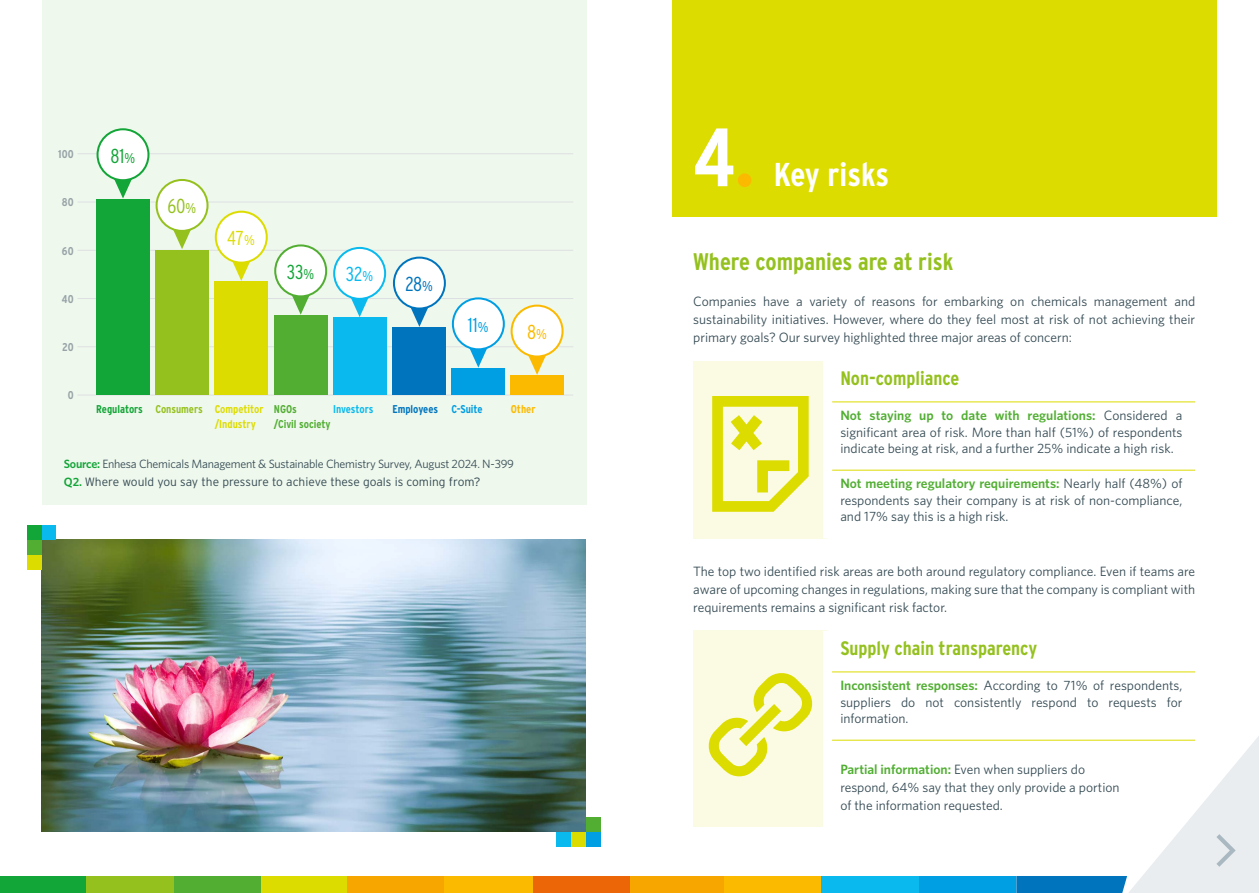
<style>
.page{position:relative;width:1259px;height:893px;background:#fff}
.page>*{position:absolute;margin:0;border:0;box-sizing:border-box;transform-origin:0 0}
.t1{font:700 82.5px "Interstate Condensed";color:#fff}
.t2{font:700 33px "Interstate Condensed";letter-spacing:-.005em;color:#fff}
.t3{font:700 24px "Interstate Condensed";color:#95c11f}
.t4{font:300 20.1px "Interstate Condensed";color:#12a537}
.t5{font:300 20.1px "Interstate Condensed";color:#95c11e}
.t6{font:300 20.1px "Interstate Condensed";color:#dddc00}
.t7{font:300 20.1px "Interstate Condensed";color:#0abaee}
.t8{font:300 20.1px "Interstate Condensed";color:#0075be}
.t9{font:300 20.1px "Interstate Condensed";color:#009ee3}
.t10{font:300 20.1px "Interstate Condensed";color:#fbba00}
.t11{font:700 19.5px "Interstate Condensed";color:#95c11f}
.t12{font:13.5px/18px "Whitney";color:#354b54;text-align:justify}
.t13{font:12px "Whitney";letter-spacing:-.02em;color:#354b54}
.t14{font:300 12px "Interstate";color:#354b54}
.t15{font:700 11.25px/14.9px "Interstate Condensed";color:#dddc00}
.t16{font:700 11.25px/14.9px "Interstate Condensed";color:#51ae32}
.t17{font:700 11.25px "Interstate Condensed";color:#0075be}
.t18{font:700 11.25px "Interstate Condensed";color:#98a3a8}
.t19{font:700 11.25px "Interstate Condensed";letter-spacing:-.01em;color:#0abaee}
.t20{font:700 11.25px "Interstate Condensed";color:#fbba00}
.s1{font-size:14.1px}
.s2{color:#12a537}
.s3{color:#95c11e}
.s4{color:#009ee3}
.s5{font-weight:600;color:#12a537}
.s6{font-family:"Whitney";font-weight:600;color:#12a537}
.s7{color:#fbba00}
.s8{font-weight:600;color:#51ae32}
</style>
<div class="page">
<div style="left:918px;top:876px;width:98px;height:17px;background:#009ee3"></div>
<div style="left:723px;top:876px;width:98px;height:17px;background:#fbba00"></div>
<div style="left:629px;top:876px;width:95px;height:17px;background:#f7a600"></div>
<div style="left:821px;top:876px;width:98px;height:17px;background:#0abaee"></div>
<svg style="left:1016px;top:736px;width:243px;height:157px"></svg>
<div style="left:0;top:876px;width:87px;height:17px;background:#12a537"></div>
<div style="left:442px;top:876px;width:92px;height:17px;background:#fbba00"></div>
<div style="left:174px;top:876px;width:87px;height:17px;background:#51ae32"></div>
<div style="left:533px;top:876px;width:96px;height:17px;background:#ec6607"></div>
<div style="left:87px;top:876px;width:87px;height:17px;background:#95c11f"></div>
<div style="left:261px;top:876px;width:87px;height:17px;background:#dddc00"></div>
<div style="left:348px;top:876px;width:96px;height:17px;background:#f7a600"></div>
<div style="left:43px;top:0;width:544px;height:505px;background:#eff8ed"></div>
<div style="left:672px;top:0;width:544px;height:216px;background:#dddc00"></div>
<hr style="left:77px;top:395px;width:496px;height:1px;background:#dde0e2">
<hr style="left:77px;top:347px;width:496px;height:1px;background:#dde0e2">
<hr style="left:77px;top:298px;width:496px;height:1px;background:#dde0e2">
<hr style="left:77px;top:250px;width:496px;height:1px;background:#dde0e2">
<hr style="left:77px;top:202px;width:496px;height:1px;background:#dde0e2">
<hr style="left:77px;top:154px;width:496px;height:1px;background:#dde0e2">
<div style="left:511px;top:376px;width:53px;height:19px;background:#fbba00"></div>
<div style="left:451px;top:368px;width:54px;height:27px;background:#009ee3"></div>
<div style="left:392px;top:327px;width:54px;height:68px;background:#0075be"></div>
<div style="left:333px;top:318px;width:53px;height:77px;background:#0abaee"></div>
<div style="left:274px;top:315px;width:53px;height:80px;background:#51ae32"></div>
<div style="left:215px;top:282px;width:53px;height:113px;background:#dddc00"></div>
<div style="left:155px;top:250px;width:54px;height:145px;background:#95c11e"></div>
<div style="left:96px;top:200px;width:54px;height:195px;background:#12a537"></div>
<svg style="left:96px;top:128px;width:53px;height:71px"></svg>
<svg style="left:156px;top:179px;width:52px;height:70px"></svg>
<svg style="left:215px;top:211px;width:53px;height:70px"></svg>
<svg style="left:274px;top:244px;width:53px;height:71px"></svg>
<svg style="left:333px;top:247px;width:53px;height:70px"></svg>
<svg style="left:393px;top:257px;width:53px;height:70px"></svg>
<svg style="left:452px;top:297px;width:111px;height:78px"></svg>
<div style="left:693px;top:361px;width:134px;height:177px;background:#fbfbe3"></div>
<hr style="left:832px;top:401px;width:363px;height:1px;background:#dddc00">
<hr style="left:832px;top:470px;width:363px;height:1px;background:#dddc00">
<div style="left:823px;top:361px;width:9px;height:41px;background:#fff"></div>
<div style="left:823px;top:402px;width:9px;height:68px;background:#fff"></div>
<div style="left:823px;top:470px;width:9px;height:68px;background:#fff"></div>
<svg style="left:712px;top:396px;width:96px;height:116px"></svg>
<div style="left:693px;top:631px;width:134px;height:196px;background:#fbfbe3"></div>
<div style="left:823px;top:631px;width:9px;height:41px;background:#fff"></div>
<div style="left:823px;top:672px;width:9px;height:68px;background:#fff"></div>
<div style="left:823px;top:740px;width:9px;height:87px;background:#fff"></div>
<hr style="left:832px;top:671px;width:363px;height:1px;background:#dddc00">
<hr style="left:832px;top:740px;width:363px;height:1px;background:#dddc00">
<svg style="left:708px;top:673px;width:105px;height:103px"></svg>
<img style="left:41px;top:540px;width:545px;height:292px">
<div style="left:27px;top:540px;width:14px;height:15px;background:#51ae32"></div>
<div style="left:27px;top:555px;width:14px;height:15px;background:#dddc00"></div>
<div style="left:41px;top:525px;width:15px;height:15px;background:#0abaee"></div>
<div style="left:27px;top:525px;width:14px;height:15px;background:#12a537"></div>
<div style="left:556px;top:832px;width:15px;height:15px;background:#0abaee"></div>
<div style="left:586px;top:817px;width:15px;height:15px;background:#51ae32"></div>
<div style="left:571px;top:832px;width:15px;height:15px;background:#dddc00"></div>
<div style="left:586px;top:832px;width:15px;height:15px;background:#009ee3"></div>
<p class="t18" style="left:58px;top:148px;width:17px">100</p>
<h3 class="t4" style="left:110px;top:144px;width:26px">81<span class="s1">%</span></h3>
<p class="t18" style="left:62px;top:196px;width:13px">80</p>
<p class="t18" style="left:62px;top:244px;width:13px">60</p>
<p class="t18" style="left:62px;top:293px;width:13px">40</p>
<p class="t18" style="left:62px;top:341px;width:13px">20</p>
<p class="t18" style="left:68px;top:389px;width:7px">0</p>
<h3 class="t5" style="left:167px;top:195px;width:30px">60<span class="s1">%</span></h3>
<h3 class="t6" style="left:227px;top:227px;width:29px">47<span class="s1">%</span></h3>
<h3 class="t4" style="left:287px;top:260px;width:29px">33<span class="s1">%</span></h3>
<h3 class="t7" style="left:346px;top:263px;width:29px">32<span class="s1">%</span></h3>
<h3 class="t8" style="left:405px;top:272px;width:29px">28<span class="s1">%</span></h3>
<h3 class="t9" style="left:468px;top:313px;width:22px">11<span class="s1">%</span></h3>
<h3 class="t10" style="left:527px;top:320px;width:21px">8<span class="s1">%</span></h3>
<p class="t15" style="left:215px;top:401px;width:50px;text-indent:-118px"><span class="s2">Regulators</span> <span class="s3">Consumers</span> Competitor /Industry</p>
<p class="t16" style="left:274px;top:401px;width:58px">NGOs<br>/Civil society</p>
<p class="t19" style="left:333px;top:403px;width:42px">Investors</p>
<p class="t17" style="left:392px;top:403px;width:92px">Employees <span class="s4">C-Suite</span></p>
<p class="t20" style="left:511px;top:403px;width:26px">Other</p>
<p class="t13" style="left:64px;top:457px;width:452px"><span class="s5">Source:</span> Enhesa Chemicals Management &amp; Sustainable Chemistry Survey, August 2024. N-399</p>
<p class="t14" style="left:64px;top:475px;width:418px"><span class="s6">Q2.</span> Where would you say the pressure to achieve these goals is coming from?</p>
<h1 class="t1" style="left:693px;top:111px;width:63px">4<span class="s7">.</span></h1>
<h2 class="t2" style="left:774px;top:156px;width:117px">Key risks</h2>
<h3 class="t3" style="left:693px;top:248px;width:261px">Where companies are at risk</h3>
<p class="t12" style="left:693px;top:292px;width:503px">Companies have a variety of reasons for embarking on chemicals management and sustainability initiatives. However, where do they feel most at risk of not achieving their primary goals? Our survey highlighted three major areas of concern:</p>
<h3 class="t11" style="left:840px;top:367px;width:121px">Non-compliance</h3>
<p class="t12" style="left:840px;top:407px;width:344px;line-height:16.5px"><span class="s8">Not staying up to date with regulations:</span> Considered a significant area of risk. More than half (51%) of respondents indicate being at risk, and a further 25% indicate a high risk.</p>
<p class="t12" style="left:840px;top:475px;width:343px;line-height:16.5px"><span class="s8">Not meeting regulatory requirements:</span> Nearly half (48%) of respondents say their company is at risk of non-compliance, and 17% say this is a high risk.</p>
<p class="t12" style="left:693px;top:562px;width:503px">The top two identified risk areas are both around regulatory compliance. Even if teams are aware of upcoming changes in regulations, making sure that the company is compliant with requirements remains a significant risk factor.</p>
<h3 class="t11" style="left:840px;top:637px;width:199px">Supply chain transparency</h3>
<p class="t12" style="left:840px;top:677px;width:343px;line-height:16.5px"><span class="s8">Inconsistent responses:</span> According to 71% of respondents, suppliers do not consistently respond to requests for information.</p>
<p class="t12" style="left:840px;top:760px;width:281px;text-align:left"><span class="s8">Partial information:</span> Even when suppliers do respond, 64% say that they only provide a portion of the information requested.</p>
</div>
